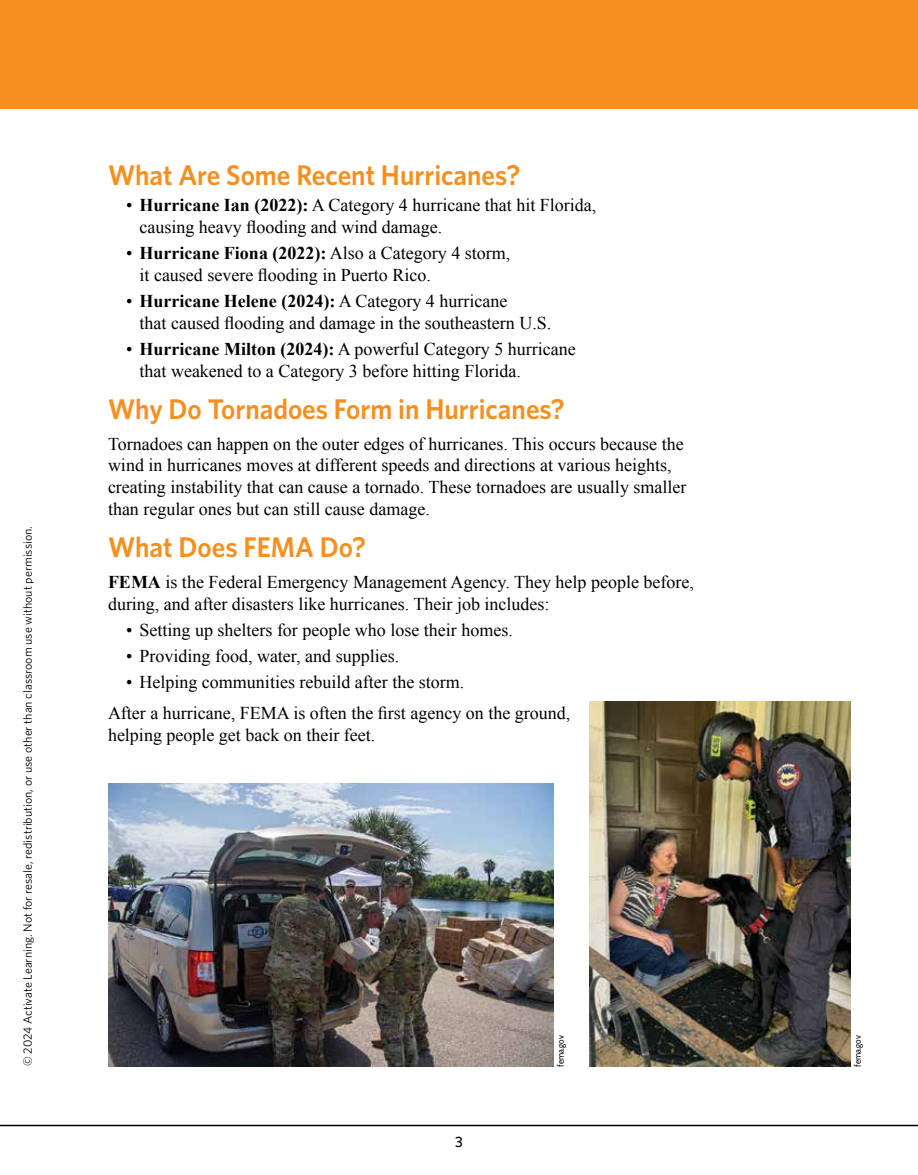
<style>
.page{position:relative;width:918px;height:1175px;background:#fff}
.page>*{position:absolute;margin:0;border:0;box-sizing:border-box;transform-origin:0 0}
.t1{font:600 28.5px "Whitney";color:#f78f1e;scale:.95 1}
.t2{font:18px/21.8px "Times New Roman";color:#000}
.t3{font:500 15px "Whitney";color:#000}
.t4{font:12px "Whitney";color:#000}
.t5{font:9px "Cabin";color:#000;scale:.9 1}
.s1{font-weight:700}
</style>
<div class="page">
<img style="left:108px;top:783px;width:446px;height:283px">
<img style="left:590px;top:701px;width:260px;height:365px">
<hr style="left:0;top:1124px;width:918px;height:2px;background:#000">
<div style="left:0;top:0;width:918px;height:108px;background:#f78f1e"></div>
<p class="t4" style="left:20px;top:1066px;width:541px;rotate:-90deg">© 2024 Activate Learning. Not for resale, redistribution, or use other than classroom use without permission.</p>
<h1 class="t1" style="left:108px;top:156px;width:436px">What Are Some Recent Hurricanes?</h1>
<p class="t2" style="left:140px;top:194px;width:458px;text-indent:-14px">• <span class="s1">Hurricane Ian (2022):</span> A Category 4 hurricane that hit Florida, causing heavy flooding and wind damage.</p>
<p class="t2" style="left:140px;top:242px;width:372px;text-indent:-14px">• <span class="s1">Hurricane Fiona (2022):</span> Also a Category 4 storm, it caused severe flooding in Puerto Rico.</p>
<p class="t2" style="left:140px;top:290px;width:413px;text-indent:-14px">• <span class="s1">Hurricane Helene (2024):</span> A Category 4 hurricane<br>that caused flooding and damage in the southeastern U.S.</p>
<p class="t2" style="left:140px;top:338px;width:438px;text-indent:-14px">• <span class="s1">Hurricane Milton (2024):</span> A powerful Category 5 hurricane that weakened to a Category 3 before hitting Florida.</p>
<h1 class="t1" style="left:108px;top:390px;width:482px">Why Do Tornadoes Form in Hurricanes?</h1>
<p class="t2" style="left:108px;top:432px;width:580px">Tornadoes can happen on the outer edges of hurricanes. This occurs because the wind in hurricanes moves at different speeds and directions at various heights, creating instability that can cause a tornado. These tornadoes are usually smaller than regular ones but can still cause damage.</p>
<h1 class="t1" style="left:108px;top:528px;width:273px">What Does FEMA Do?</h1>
<p class="t2" style="left:108px;top:570px;width:587px"><span class="s1">FEMA</span> is the Federal Emergency Management Agency. They help people before, during, and after disasters like hurricanes. Their job includes:</p>
<p class="t2" style="left:126px;top:618px;width:388px">• Setting up shelters for people who lose their homes.</p>
<p class="t2" style="left:126px;top:645px;width:275px">• Providing food, water, and supplies.</p>
<p class="t2" style="left:108px;top:666px;width:464px;line-height:30.8px;text-indent:18px">• Helping communities rebuild after the storm.<br>After a hurricane, FEMA is often the first agency on the ground,</p>
<p class="t2" style="left:108px;top:723px;width:269px">helping people get back on their feet.</p>
<p class="t3" style="left:455px;top:1132px;width:9px">3</p>
<p class="t5" style="left:555px;top:1066px;width:37px;rotate:-90deg">fema.gov</p>
<p class="t5" style="left:852px;top:1066px;width:37px;rotate:-90deg">fema.gov</p>
</div>
